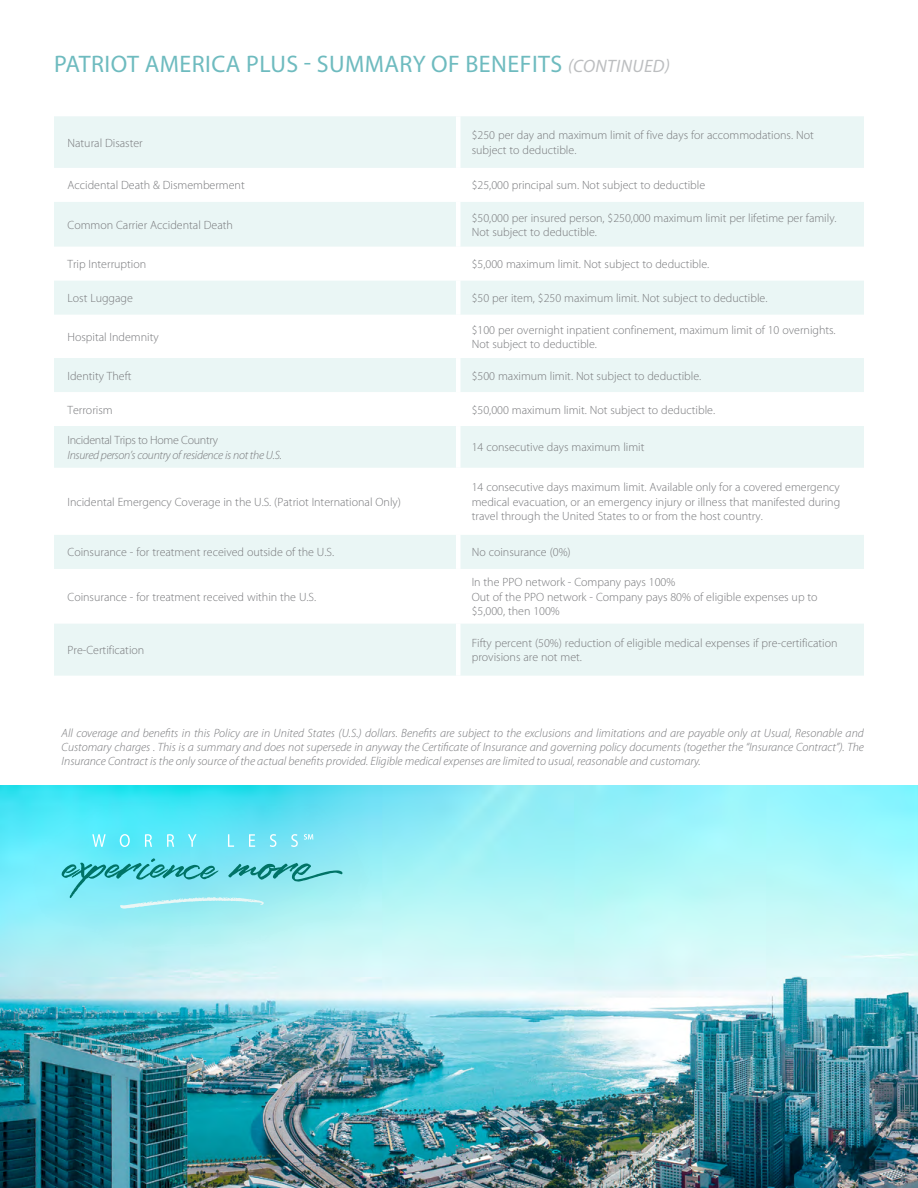
<style>
.page{position:relative;width:918px;height:1188px;background:#fff}
.page>*{position:absolute;margin:0;border:0;box-sizing:border-box;transform-origin:0 0}
.t1{font:24px "Myriad Pro";letter-spacing:.02em;color:#6ebbbf}
.t2{font:300 12px/14.4px "Myriad Pro";color:#77787b}
.t3{font:italic 300 12px/14.4px "Myriad Pro";color:#77787b;text-align:justify}
.t4{font:italic 300 12px "Myriad Pro";letter-spacing:-.025em;color:#77787b}
.t5{font:300 12px "Myriad Pro";letter-spacing:-.025em;color:#77787b}
.s1{font-style:italic;font-size:18px;color:#bcbec0}
</style>
<div class="page">
<img style="left:0;top:785px;width:918px;height:403px">
<div style="left:27px;top:797px;width:356px;height:160px;background:#85d0d1;opacity:.75"></div>
<svg style="left:92px;top:834px;width:14px;height:13px"></svg>
<svg style="left:120px;top:834px;width:10px;height:13px"></svg>
<svg style="left:145px;top:834px;width:7px;height:13px"></svg>
<svg style="left:167px;top:834px;width:7px;height:13px"></svg>
<svg style="left:188px;top:834px;width:9px;height:13px"></svg>
<svg style="left:228px;top:834px;width:6px;height:13px"></svg>
<svg style="left:249px;top:834px;width:6px;height:13px"></svg>
<svg style="left:270px;top:834px;width:6px;height:13px"></svg>
<svg style="left:291px;top:834px;width:7px;height:13px"></svg>
<svg style="left:304px;top:834px;width:9px;height:6px"></svg>
<svg style="left:62px;top:858px;width:280px;height:51px;background:#7bdbe3"></svg>
<svg style="left:54px;top:116px;width:810px;height:560px;fill:#eaf6f5"></svg>
<hr style="left:456px;top:116px;width:4px;height:52px;background:#fff">
<hr style="left:456px;top:202px;width:4px;height:45px;background:#fff">
<hr style="left:456px;top:281px;width:4px;height:34px;background:#fff">
<hr style="left:456px;top:358px;width:4px;height:34px;background:#fff">
<hr style="left:456px;top:168px;width:4px;height:34px;background:#fff">
<hr style="left:456px;top:247px;width:4px;height:34px;background:#fff">
<hr style="left:456px;top:315px;width:4px;height:43px;background:#fff">
<hr style="left:456px;top:392px;width:4px;height:34px;background:#fff">
<hr style="left:456px;top:468px;width:4px;height:67px;background:#fff">
<hr style="left:456px;top:569px;width:4px;height:55px;background:#fff">
<hr style="left:456px;top:426px;width:4px;height:42px;background:#fff">
<hr style="left:456px;top:535px;width:4px;height:34px;background:#fff">
<hr style="left:456px;top:624px;width:4px;height:52px;background:#fff">
<h1 class="t1" style="left:54px;top:49px;width:617px">PATRIOT AMERICA PLUS - SUMMARY OF BENEFITS <span class="s1">(CONTINUED)</span></h1>
<p class="t2" style="left:68px;top:136px;width:77px">Natural Disaster</p>
<p class="t2" style="left:472px;top:128px;width:344px">$250 per day and maximum limit of five days for accommodations. Not subject to deductible.</p>
<p class="t2" style="left:68px;top:178px;width:179px">Accidental Death &amp; Dismemberment</p>
<p class="t2" style="left:472px;top:178px;width:235px">$25,000 principal sum. Not subject to deductible</p>
<p class="t2" style="left:68px;top:218px;width:167px">Common Carrier Accidental Death</p>
<p class="t2" style="left:472px;top:211px;width:366px">$50,000 per insured person, $250,000 maximum limit per lifetime per family.<br>Not subject to deductible.</p>
<p class="t2" style="left:68px;top:257px;width:80px">Trip Interruption</p>
<p class="t2" style="left:472px;top:257px;width:239px">$5,000 maximum limit. Not subject to deductible.</p>
<p class="t2" style="left:68px;top:291px;width:67px">Lost Luggage</p>
<p class="t2" style="left:472px;top:291px;width:297px">$50 per item, $250 maximum limit. Not subject to deductible.</p>
<p class="t2" style="left:68px;top:330px;width:93px">Hospital Indemnity</p>
<p class="t2" style="left:472px;top:323px;width:365px">$100 per overnight inpatient confinement, maximum limit of 10 overnights.<br>Not subject to deductible.</p>
<p class="t2" style="left:68px;top:369px;width:66px">Identity Theft</p>
<p class="t2" style="left:472px;top:369px;width:231px">$500 maximum limit. Not subject to deductible.</p>
<p class="t2" style="left:68px;top:403px;width:47px">Terrorism</p>
<p class="t2" style="left:472px;top:403px;width:245px">$50,000 maximum limit. Not subject to deductible.</p>
<p class="t5" style="left:68px;top:434px;width:152px">Incidental Trips to Home Country</p>
<p class="t4" style="left:68px;top:448px;width:216px">Insured person’s country of residence is not the U.S.</p>
<p class="t2" style="left:472px;top:440px;width:174px">14 consecutive days maximum limit</p>
<p class="t2" style="left:68px;top:495px;width:335px">Incidental Emergency Coverage in the U.S. (Patriot International Only)</p>
<p class="t2" style="left:472px;top:480px;width:370px;text-align:justify">14 consecutive days maximum limit. Available only for a covered emergency medical evacuation, or an emergency injury or illness that manifested during travel through the United States to or from the host country.</p>
<p class="t2" style="left:68px;top:545px;width:268px">Coinsurance - for treatment received outside of the U.S.</p>
<p class="t2" style="left:472px;top:545px;width:100px">No coinsurance (0%)</p>
<p class="t2" style="left:68px;top:590px;width:250px">Coinsurance - for treatment received within the U.S.</p>
<p class="t2" style="left:472px;top:575px;width:347px">In the PPO network - Company pays 100%<br>Out of the PPO network - Company pays 80% of eligible expenses up to $5,000, then 100%</p>
<p class="t2" style="left:68px;top:643px;width:78px">Pre-Certification</p>
<p class="t2" style="left:472px;top:636px;width:367px">Fifty percent (50%) reduction of eligible medical expenses if pre-certification provisions are not met.</p>
<p class="t3" style="left:62px;top:726px;width:804px">All coverage and benefits in this Policy are in United States (U.S.) dollars. Benefits are subject to the exclusions and limitations and are payable only at Usual, Resonable and Customary charges . This is a summary and does not supersede in anyway the Certificate of Insurance and governing policy documents (together the “Insurance Contract”). The Insurance Contract is the only source of the actual benefits provided. Eligible medical expenses are limited to usual, reasonable and customary.</p>
</div>
